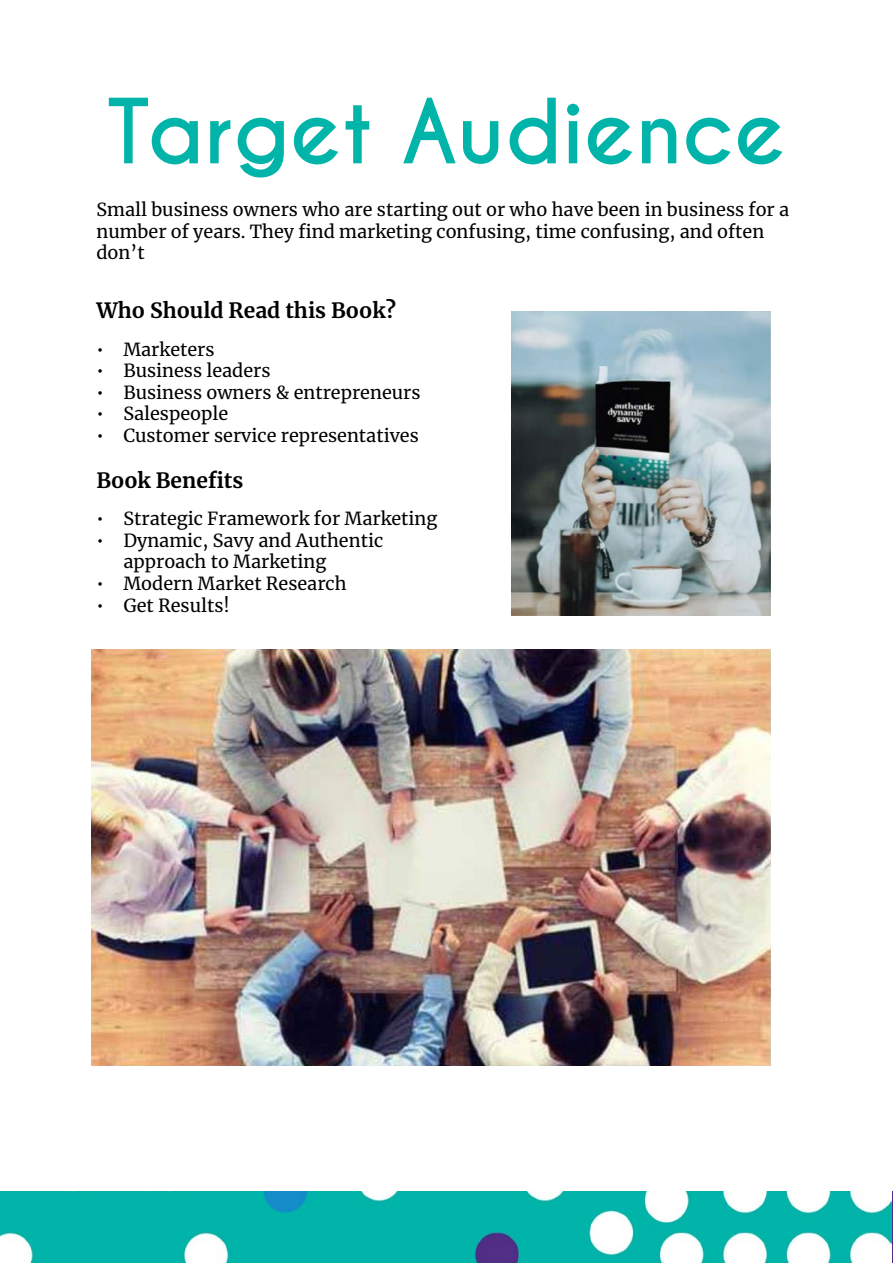
<style>
.page{position:relative;width:893px;height:1263px;background:#fff}
.page>*{position:absolute;margin:0;border:0;box-sizing:border-box;transform-origin:0 0}
.t1{font:700 84px "Caviar Dreams";color:#00b4a9}
.t2{font:700 21px "Merriweather";color:#000101}
.t3{font:18px/21.6px "Merriweather";color:#000101}
</style>
<div class="page">
<img style="left:1px;top:1191px;width:890px;height:72px">
<img style="left:511px;top:311px;width:259px;height:304px">
<img style="left:92px;top:649px;width:678px;height:416px">
<h1 class="t1" style="left:107px;top:81px;width:681px">Target Audience</h1>
<p class="t3" style="left:96px;top:198px;width:694px">Small business owners who are starting out or who have been in business for a number of years. They find marketing confusing, time confusing, and often don’t</p>
<p class="t2" style="left:96px;top:296px;width:301px">Who Should Read this Book?</p>
<p class="t3" style="left:96px;top:338px;width:120px">• Marketers</p>
<p class="t3" style="left:96px;top:359px;width:176px">• Business leaders</p>
<p class="t3" style="left:96px;top:381px;width:326px">• Business owners &amp; entrepreneurs</p>
<p class="t3" style="left:96px;top:402px;width:133px">• Salespeople</p>
<p class="t3" style="left:96px;top:424px;width:324px">• Customer service representatives</p>
<p class="t2" style="left:96px;top:466px;width:148px">Book Benefits</p>
<p class="t3" style="left:96px;top:507px;width:343px">• Strategic Framework for Marketing</p>
<p class="t3" style="left:123px;top:529px;width:261px;text-indent:-27px">• Dynamic, Savy and Authentic approach to Marketing</p>
<p class="t3" style="left:96px;top:572px;width:252px">• Modern Market Research</p>
<p class="t3" style="left:96px;top:594px;width:135px">• Get Results!</p>
</div>
